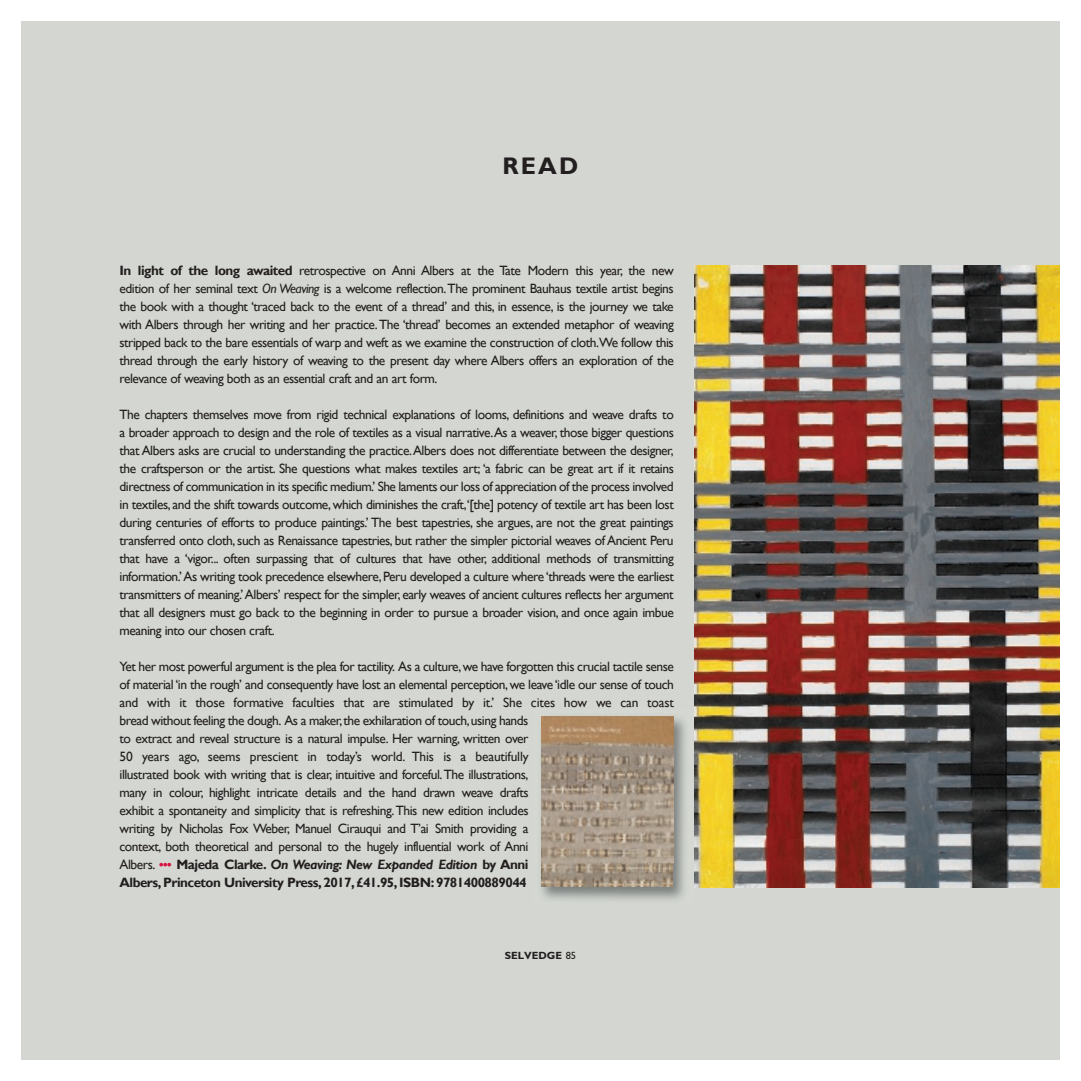
<style>
.page{position:relative;width:1081px;height:1081px;background:#fff}
.page>*{position:absolute;margin:0;border:0;box-sizing:border-box;transform-origin:0 0}
.t1{font:700 24px "Gill Sans";color:#231f20}
.t2{font:13.5px/18px "Gill Sans";letter-spacing:-.035em;color:#231f20;text-align:justify}
.t3{font:700 10.5px "M Gill Sans";color:#231f20}
.s1{font-weight:700}
.s2{font-style:italic}
.s3{font-family:"M Gill Sans";font-weight:700;font-size:12.75px;color:#d7123e}
.s4{font-weight:700;font-style:italic}
.s5{font-weight:400}
</style>
<div class="page">
<div style="left:21px;top:21px;width:1039px;height:1039px;background:#d4d7d1"></div>
<img style="left:695px;top:266px;width:365px;height:621px">
<img style="left:541px;top:718px;width:144px;height:182px">
<img style="left:541px;top:716px;width:133px;height:170px">
<h1 class="t1" style="left:503px;top:152px;width:77px">READ</h1>
<p class="t2" style="left:120px;top:262px;width:556px"><span class="s1">In light of the long awaited</span> retrospective on Anni Albers at the Tate Modern this year, the new edition of her seminal text <span class="s2">On Weaving</span> is a welcome reflection. The prominent Bauhaus textile artist begins the book with a thought ‘traced back to the event of a thread’ and this, in essence, is the journey we take with Albers through her writing and her practice. The ‘thread’ becomes an extended metaphor of weaving stripped back to the bare essentials of warp and weft as we examine the construction of cloth.We follow this thread through the early history of weaving to the present day where Albers offers an exploration of the relevance of weaving both as an essential craft and an art form.</p>
<p class="t2" style="left:120px;top:406px;width:556px">The chapters themselves move from rigid technical explanations of looms, definitions and weave drafts to a broader approach to design and the role of textiles as a visual narrative.As a weaver, those bigger questions that Albers asks are crucial to understanding the practice.Albers does not differentiate between the designer, the craftsperson or the artist. She questions what makes textiles art; ‘a fabric can be great art if it retains directness of communication in its specific medium.’ She laments our loss of appreciation of the process involved in textiles, and the shift towards outcome, which diminishes the craft,‘[the] potency of textile art has been lost during centuries of efforts to produce paintings.’ The best tapestries, she argues, are not the great paintings transferred onto cloth, such as Renaissance tapestries, but rather the simpler pictorial weaves of Ancient Peru that have a ‘vigor... often surpassing that of cultures that have other, additional methods of transmitting information.’ As writing took precedence elsewhere, Peru developed a culture where ‘threads were the earliest transmitters of meaning.’ Albers’ respect for the simpler, early weaves of ancient cultures reflects her argument that all designers must go back to the beginning in order to pursue a broader vision, and once again imbue meaning into our chosen craft.</p>
<p class="t2" style="left:120px;top:658px;width:556px;text-align:left">Yet her most powerful argument is the plea for tactility. As a culture, we have forgotten this crucial tactile sense of material ‘in the rough’ and consequently have lost an elemental perception, we leave ‘idle our sense of touch and with it those formative faculties that are stimulated by it.’ She cites how we can toast bread without feeling the dough. As a maker, the exhilaration of touch, using hands<br>to extract and reveal structure is a natural impulse. Her warning, written over<br>50 years ago, seems prescient in today’s world. This is a beautifully<br>illustrated book with writing that is clear, intuitive and forceful. The illustrations,<br>many in colour, highlight intricate details and the hand drawn weave drafts<br>exhibit a spontaneity and simplicity that is refreshing. This new edition includes<br>writing by Nicholas Fox Weber, Manuel Cirauqui and T’ai Smith providing a<br>context, both theoretical and personal to the hugely influential work of Anni<br>Albers. <span class="s3">•••</span> <span class="s1">Majeda Clarke.</span> <span class="s4">On Weaving: New Expanded Edition</span> <span class="s1">by Anni<br>Albers, Princeton University Press, 2017, £41.95, ISBN: 9781400889044</span></p>
<p class="t3" style="left:505px;top:950px;width:73px">SELVEDGE <span class="s5">85</span></p>
</div>
